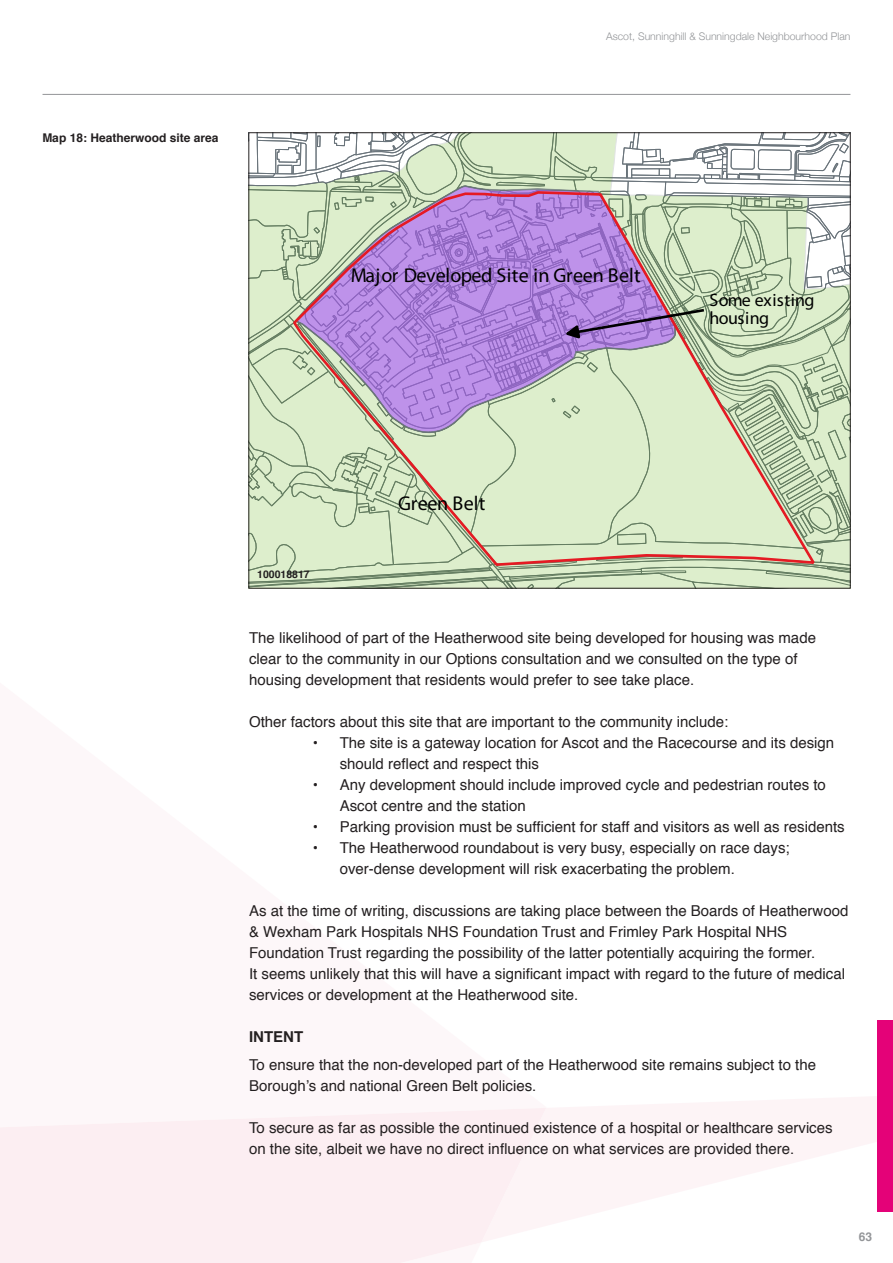
<style>
.page{position:relative;width:893px;height:1263px;background:#fff}
.page>*{position:absolute;margin:0;border:0;box-sizing:border-box;transform-origin:0 0}
.t1{font:700 20.1px "Tahoma";letter-spacing:-.015em;color:#000}
.t2{font:700 18px/18px "Tahoma";letter-spacing:-.005em;color:#000}
.t3{font:15px/21px "Helvetica";color:#231f20}
.t4{font:700 15px "Helvetica";color:#231f20}
.t5{font:700 12px "Helvetica";color:#231f20}
.t6{font:700 12px "Helvetica";color:#939598}
.t7{font:300 10.5px "Helvetica Neue";color:#939598}
.t8{font:700 10.5px "Helvetica";color:#231f20}
</style>
<div class="page">
<hr style="left:43px;top:94px;width:807px;height:1px;background:#939598">
<svg style="left:546px;top:1095px;width:332px;height:130px;fill:#fdf4f6"></svg>
<svg style="left:0;top:1108px;width:546px;height:155px;background:#fceff2"></svg>
<div style="left:878px;top:1020px;width:14px;height:192px;background:#e40278"></div>
<svg style="left:249px;top:93px;width:601px;height:493px"></svg>
<svg style="left:706px;top:288px;width:137px;height:45px;background:#cddfbe"></svg>
<svg style="left:395px;top:490px;width:101px;height:33px;background:#d0daba"></svg>
<svg style="left:347px;top:262px;width:301px;height:36px;background:#b084db"></svg>
<p class="t5" style="left:42px;top:133px;width:178px">Map 18: Heatherwood site area</p>
<p class="t7" style="left:606px;top:30px;width:246px">Ascot, Sunninghill &amp; Sunningdale Neighbourhood Plan</p>
<h1 class="t1" style="left:351px;top:263px;width:291px">Major Developed Site in Green Belt</h1>
<p class="t2" style="left:709px;top:291px;width:107px">Some existing housing</p>
<p class="t8" style="left:257px;top:570px;width:54px">100018817</p>
<h1 class="t1" style="left:398px;top:491px;width:89px">Green Belt</h1>
<p class="t3" style="left:249px;top:628px;width:568px">The likelihood of part of the Heatherwood site being developed for housing was made clear to the community in our Options consultation and we consulted on the type of housing development that residents would prefer to see take place.</p>
<p class="t3" style="left:249px;top:712px;width:481px">Other factors about this site that are important to the community include:</p>
<p class="t3" style="left:340px;top:733px;width:496px;text-indent:-27px">• The site is a gateway location for Ascot and the Racecourse and its design should reflect and respect this</p>
<p class="t3" style="left:340px;top:775px;width:488px;text-indent:-27px">• Any development should include improved cycle and pedestrian routes to<br>Ascot centre and the station</p>
<p class="t3" style="left:313px;top:817px;width:533px">• Parking provision must be sufficient for staff and visitors as well as residents</p>
<p class="t3" style="left:340px;top:838px;width:451px;text-indent:-27px">• The Heatherwood roundabout is very busy, especially on race days; over-dense development will risk exacerbating the problem.</p>
<p class="t3" style="left:249px;top:901px;width:601px">As at the time of writing, discussions are taking place between the Boards of Heatherwood &amp; Wexham Park Hospitals NHS Foundation Trust and Frimley Park Hospital NHS Foundation Trust regarding the possibility of the latter potentially acquiring the former.<br>It seems unlikely that this will have a significant impact with regard to the future of medical services or development at the Heatherwood site.</p>
<p class="t4" style="left:249px;top:1030px;width:56px">INTENT</p>
<p class="t3" style="left:249px;top:1056px;width:568px">To ensure that the non-developed part of the Heatherwood site remains subject to the<br>Borough’s and national Green Belt policies.</p>
<p class="t3" style="left:249px;top:1119px;width:585px">To secure as far as possible the continued existence of a hospital or healthcare services on the site, albeit we have no direct influence on what services are provided there.</p>
<p class="t6" style="left:859px;top:1232px;width:15px">63</p>
</div>
